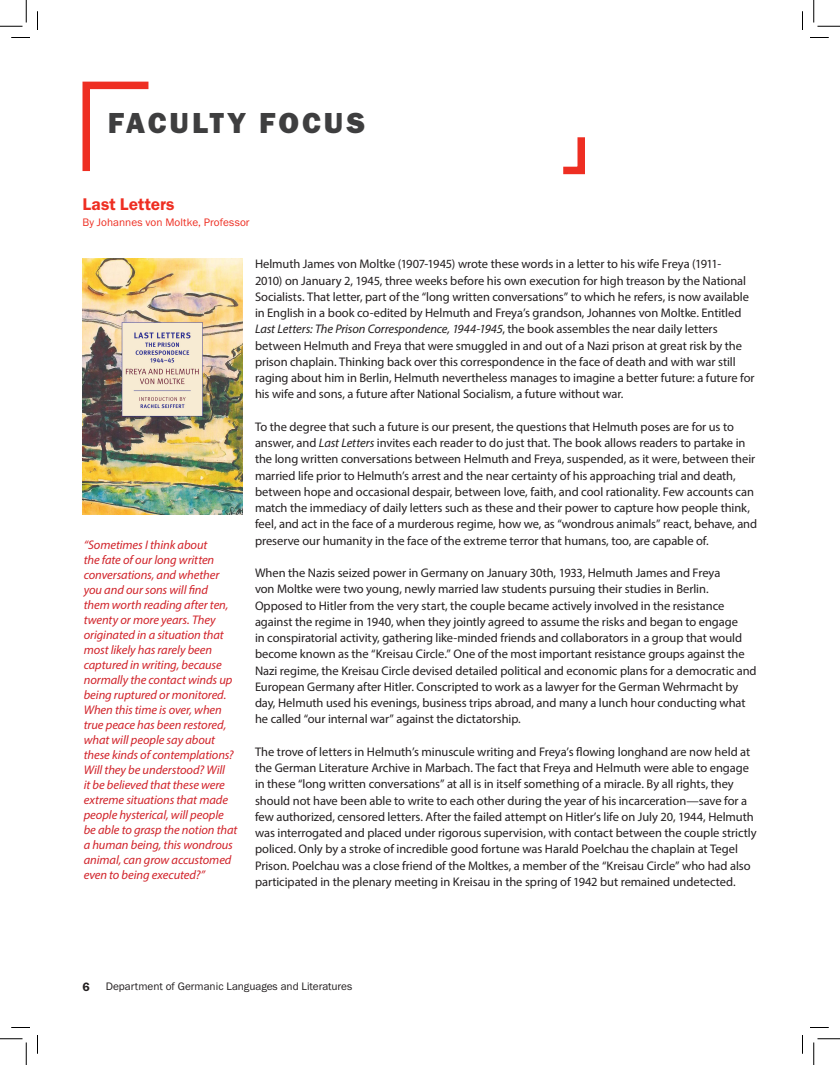
<style>
.page{position:relative;width:840px;height:1065px;background:#fff}
.page>*{position:absolute;margin:0;border:0;box-sizing:border-box;transform-origin:0 0}
.t1{font:30px "Franklin Gothic URW Hea";letter-spacing:.1em;color:#3e3e3f}
.t2{font:17.5px "Franklin Gothic URW Dem";letter-spacing:.005em;color:#ee2e22}
.Normal1{font:12.5px/16.2px "Myriad Pro";letter-spacing:-.005em;color:#231f20}
.Normal1-2{font:italic 12.5px/15px "Myriad Pro";letter-spacing:-.005em;color:#d1232a}
.t3{font:12.5px "Franklin Gothic URW Dem";color:#231f20}
.t4{font:11.25px "Franklin Gothic URW Boo";color:#231f20}
.t5{font:11.25px "Franklin Gothic URW Boo";letter-spacing:.005em;color:#ee2e22}
.s1{font-style:italic}
</style>
<div class="page">
<svg style="left:82px;top:81px;width:67px;height:91px"></svg>
<svg style="left:563px;top:137px;width:22px;height:38px"></svg>
<img style="left:82px;top:259px;width:160px;height:256px">
<svg style="left:11px;top:37px;width:19px;height:1px"></svg>
<svg style="left:810px;top:37px;width:19px;height:1px"></svg>
<svg style="left:11px;top:1027px;width:19px;height:1px"></svg>
<svg style="left:810px;top:1027px;width:19px;height:1px"></svg>
<svg style="left:37px;top:11px;width:1px;height:19px"></svg>
<svg style="left:37px;top:1035px;width:1px;height:19px"></svg>
<svg style="left:802px;top:11px;width:1px;height:19px"></svg>
<svg style="left:802px;top:1035px;width:1px;height:19px"></svg>
<svg style="left:0;top:0;width:27px;height:27px"></svg>
<svg style="left:0;top:1039px;width:27px;height:26px"></svg>
<svg style="left:814px;top:0;width:26px;height:27px"></svg>
<svg style="left:814px;top:1039px;width:26px;height:26px"></svg>
<p class="t1" style="left:108px;top:103px;width:259px">FACULTY FOCUS</p>
<p class="t2" style="left:82px;top:193px;width:94px">Last Letters</p>
<p class="t5" style="left:82px;top:215px;width:169px">By Johannes von Moltke, Professor</p>
<p class="Normal1-2" style="left:84px;top:537px;width:155px">“Sometimes I think about<br>the fate of our long written conversations, and whether you and our sons will find<br>them worth reading after ten, twenty or more years. They originated in a situation that most likely has rarely been captured in writing, because normally the contact winds up being ruptured or monitored.<br>When this time is over, when true peace has been restored, what will people say about these kinds of contemplations?<br>Will they be understood? Will<br>it be believed that these were extreme situations that made people hysterical, will people be able to grasp the notion that a human being, this wondrous animal, can grow accustomed even to being executed?”</p>
<p class="Normal1" style="left:255px;top:256px;width:501px">Helmuth James von Moltke (1907-1945) wrote these words in a letter to his wife Freya (1911-<br>2010) on January 2, 1945, three weeks before his own execution for high treason by the National Socialists. That letter, part of the “long written conversations” to which he refers, is now available in English in a book co-edited by Helmuth and Freya’s grandson, Johannes von Moltke. Entitled <span class="s1">Last Letters: The Prison Correspondence, 1944-1945</span>, the book assembles the near daily letters between Helmuth and Freya that were smuggled in and out of a Nazi prison at great risk by the prison chaplain. Thinking back over this correspondence in the face of death and with war still raging about him in Berlin, Helmuth nevertheless manages to imagine a better future: a future for his wife and sons, a future after National Socialism, a future without war.</p>
<p class="Normal1" style="left:255px;top:418px;width:504px">To the degree that such a future is our present, the questions that Helmuth poses are for us to answer, and <span class="s1">Last Letters</span> invites each reader to do just that. The book allows readers to partake in the long written conversations between Helmuth and Freya, suspended, as it were, between their married life prior to Helmuth’s arrest and the near certainty of his approaching trial and death, between hope and occasional despair, between love, faith, and cool rationality. Few accounts can match the immediacy of daily letters such as these and their power to capture how people think, feel, and act in the face of a murderous regime, how we, as “wondrous animals” react, behave, and preserve our humanity in the face of the extreme terror that humans, too, are capable of.</p>
<p class="Normal1" style="left:255px;top:565px;width:503px">When the Nazis seized power in Germany on January 30th, 1933, Helmuth James and Freya<br>von Moltke were two young, newly married law students pursuing their studies in Berlin.<br>Opposed to Hitler from the very start, the couple became actively involved in the resistance against the regime in 1940, when they jointly agreed to assume the risks and began to engage<br>in conspiratorial activity, gathering like-minded friends and collaborators in a group that would become known as the “Kreisau Circle.” One of the most important resistance groups against the Nazi regime, the Kreisau Circle devised detailed political and economic plans for a democratic and European Germany after Hitler. Conscripted to work as a lawyer for the German Wehrmacht by day, Helmuth used his evenings, business trips abroad, and many a lunch hour conducting what he called “our internal war” against the dictatorship.</p>
<p class="Normal1" style="left:255px;top:743px;width:503px">The trove of letters in Helmuth’s minuscule writing and Freya’s flowing longhand are now held at the German Literature Archive in Marbach. The fact that Freya and Helmuth were able to engage in these “long written conversations” at all is in itself something of a miracle. By all rights, they should not have been able to write to each other during the year of his incarceration—save for a few authorized, censored letters. After the failed attempt on Hitler’s life on July 20, 1944, Helmuth was interrogated and placed under rigorous supervision, with contact between the couple strictly policed. Only by a stroke of incredible good fortune was Harald Poelchau the chaplain at Tegel Prison. Poelchau was a close friend of the Moltkes, a member of the “Kreisau Circle” who had also participated in the plenary meeting in Kreisau in the spring of 1942 but remained undetected.</p>
<p class="t3" style="left:82px;top:979px;width:9px">6</p>
<p class="t4" style="left:106px;top:979px;width:248px">Department of Germanic Languages and Literatures</p>
</div>
